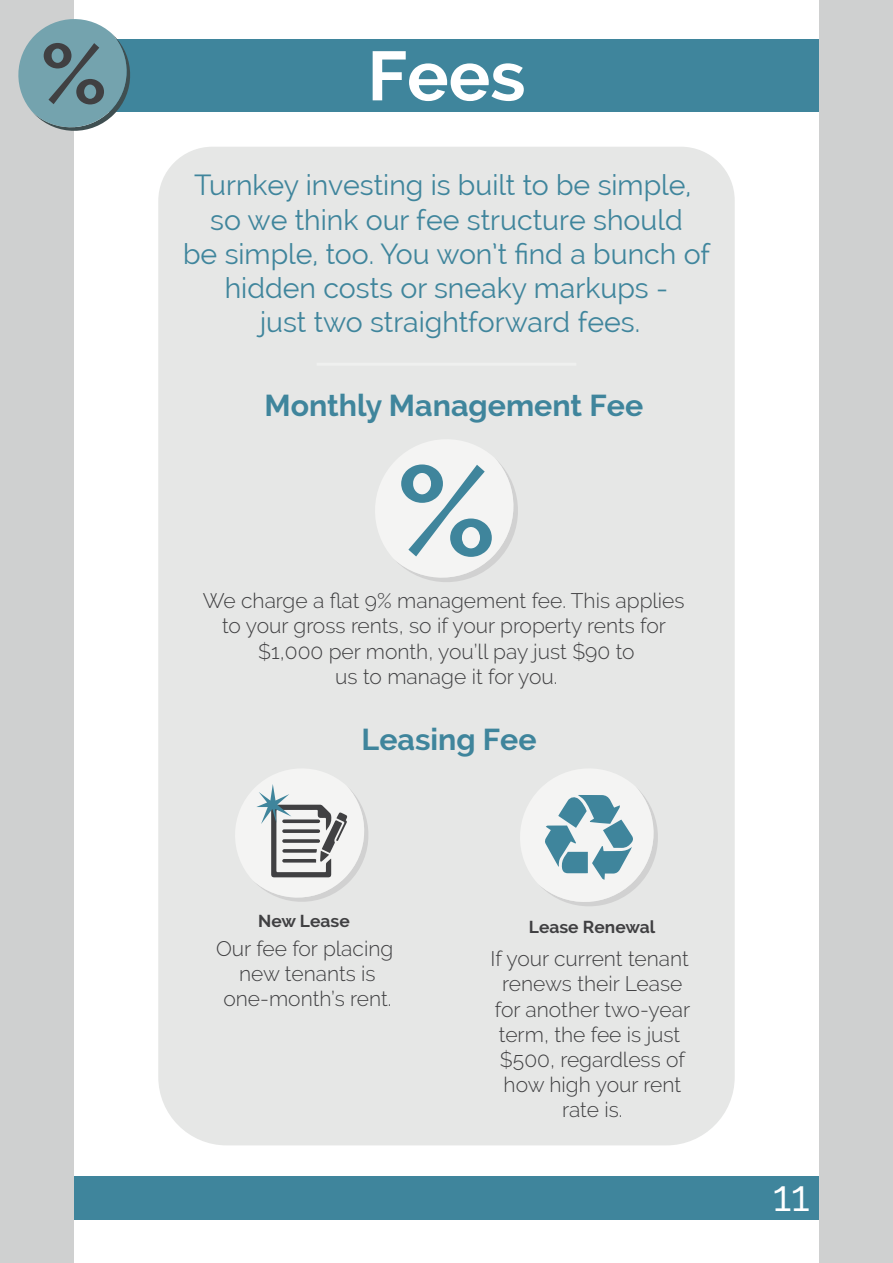
<style>
.page{position:relative;width:893px;height:1263px;background:#cfd0d0}
.page>*{position:absolute;margin:0;border:0;box-sizing:border-box;transform-origin:0 0}
.t1{font:700 69.3px "Raleway";color:#fff}
.t2{font:43.35px "Raleway";color:#fff}
.t3{font:700 30.3px "Raleway";color:#3f859c}
.t4{font:28.5px/34.2px "Raleway";color:#3f859c;text-align:center}
.t5{font:300 21px/25.2px "Raleway";color:#404042;text-align:center}
.t6{font:700 17.4px "Raleway";color:#404042}
</style>
<div class="page">
<div style="left:74px;top:0;width:745px;height:1263px;background:#fff"></div>
<div style="left:74px;top:1176px;width:745px;height:44px;background:#3f859c"></div>
<div style="left:158px;top:147px;width:577px;height:998px;background:#e6e7e6"></div>
<div style="left:96px;top:40px;width:723px;height:72px;background:#3f859c"></div>
<svg style="left:229px;top:762px;width:146px;height:146px"></svg>
<svg style="left:513px;top:762px;width:152px;height:151px"></svg>
<svg style="left:368px;top:432px;width:157px;height:157px"></svg>
<hr style="left:317px;top:363px;width:259px;height:3px;background:#fff">
<svg style="left:18px;top:19px;width:118px;height:112px"></svg>
<h1 class="t1" style="left:368px;top:36px;width:159px">Fees</h1>
<h3 class="t4" style="left:183px;top:168px;width:529px">Turnkey investing is built to be simple, so we think our fee structure should<br>be simple, too. You won’t find a bunch of hidden costs or sneaky markups -<br>just two straightforward fees.</h3>
<h3 class="t3" style="left:264px;top:388px;width:380px">Monthly Management Fee</h3>
<p class="t5" style="left:203px;top:588px;width:483px">We charge a flat 9% management fee. This applies to your gross rents, so if your property rents for $1,000 per month, you’ll pay just $90 to<br>us to manage it for you.</p>
<h3 class="t3" style="left:361px;top:722px;width:177px">Leasing Fee</h3>
<p class="t6" style="left:258px;top:911px;width:93px">New Lease</p>
<p class="t5" style="left:216px;top:936px;width:179px">Our fee for placing new tenants is one-month’s rent.</p>
<p class="t5" style="left:490px;top:946px;width:201px">If your current tenant renews their Lease for another two-year term, the fee is just $500, regardless of how high your rent rate is.</p>
<p class="t6" style="left:529px;top:917px;width:128px">Lease Renewal</p>
<h2 class="t2" style="left:773px;top:1170px;width:39px">11</h2>
</div>
